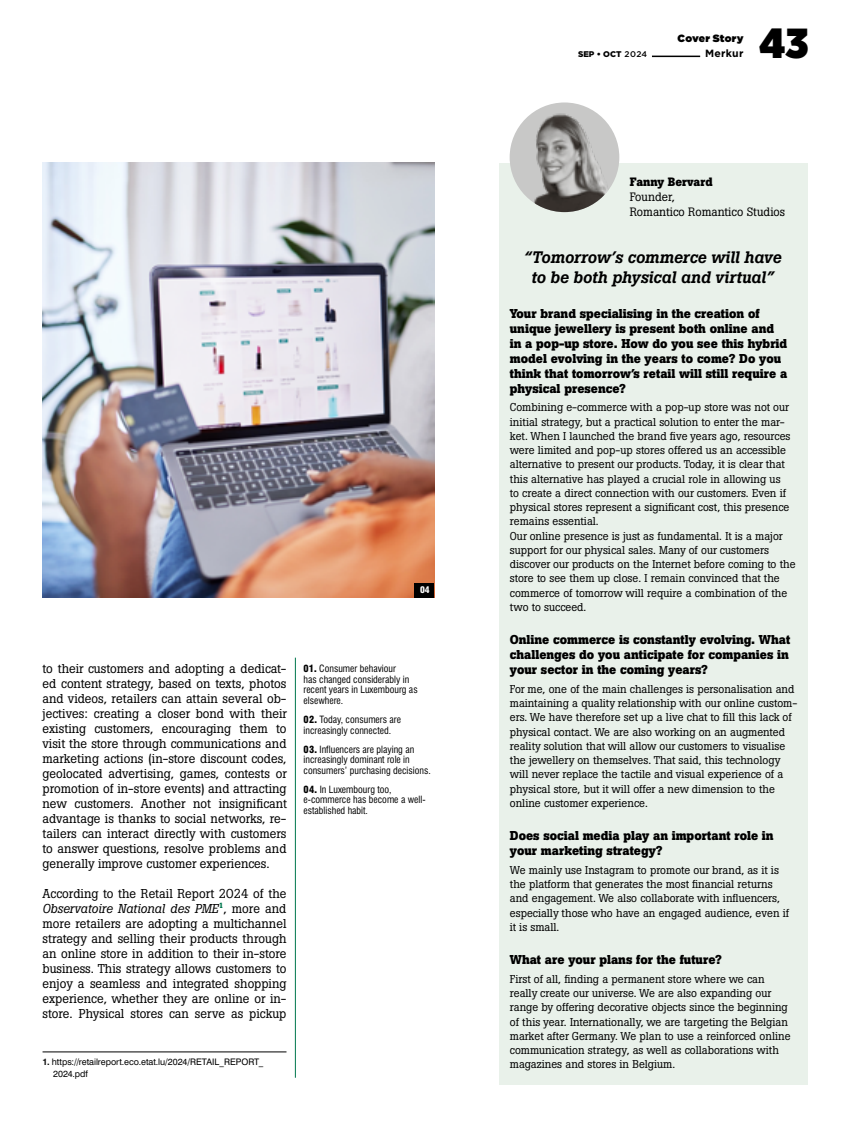
<style>
.page{position:relative;width:851px;height:1127px;background:#fff}
.page>*{position:absolute;margin:0;border:0;box-sizing:border-box;transform-origin:0 0}
.t1{font:900 42px "Gotham Narrow";color:#000}
.t2{font:italic 500 16.5px/19.5px "Boton Pro";letter-spacing:-.005em;color:#000;text-align:center}
.t3{font:12.75px/15px "Boton Pro";color:#000;text-align:justify}
.t4{font:700 12.75px/15px "Boton Pro";color:#000}
.t5{font:12px/15px "Boton Pro";color:#000}
.t6{font:700 12px "Boton Pro";color:#000}
.t7{font:11.25px/14.2px "Boton Pro";color:#000}
.t8{font:10.5px "Gotham Ultra";letter-spacing:.02em;color:#000}
.t9{font:700 10.5px "Gotham";letter-spacing:.025em;color:#000}
.t10{font:condensed 9.75px/10.5px "Swiss 721 BT";color:#000}
.t11{font:9px/12px "Swiss 721 BT";letter-spacing:-.005em;color:#000}
.t12{font:900 condensed 9px "Swiss 721 BT";color:#fff}
.t13{font:900 8.25px "Gotham";color:#000}
.s1{font-style:italic}
.s2{font-weight:700}
.s3{font-weight:900}
.s4{font-weight:500}
</style>
<div class="page">
<hr style="left:652px;top:56px;width:48px;height:1px;background:#000">
<div style="left:499px;top:163px;width:309px;height:921px;background:#e9f1ea"></div>
<img style="left:509px;top:102px;width:110px;height:110px;border-radius:55px">
<hr style="left:295px;top:658px;width:1px;height:420px;background:#00774e">
<img style="left:43px;top:163px;width:391px;height:435px">
<div style="left:415px;top:583px;width:19px;height:14px;background:#000"></div>
<hr style="left:43px;top:1051px;width:243px;height:1px;background:#000">
<p class="t12" style="left:420px;top:584px;width:11px">04</p>
<p class="t3" style="left:43px;top:661px;width:246px">to their customers and adopting a dedicat&shy;ed content strategy, based on texts, photos and videos, retailers can attain several ob&shy;jectives: creating a closer bond with their existing customers, encouraging them to visit the store through communications and marketing actions (in-store discount codes, geolocated advertising, games, contests or promotion of in-store events) and attracting new customers. Another not insignificant advantage is thanks to social networks, re&shy;tailers can interact directly with customers to answer questions, resolve problems and generally improve customer experiences.</p>
<p class="t3" style="left:43px;top:886px;width:245px">According to the Retail Report 2024 of the <span class="s1">Observatoire National des PME</span><sup>1</sup>, more and more retailers are adopting a multichannel strategy and selling their products through an online store in addition to their in-store business. This strategy allows customers to enjoy a seamless and integrated shopping experience, whether they are online or in&shy;store. Physical stores can serve as pickup</p>
<p class="t11" style="left:53px;top:1056px;width:212px;text-indent:-11px"><span class="s2">1.</span> https://retailreport.eco.etat.lu/2024/RETAIL_REPORT_<br>2024.pdf</p>
<p class="t10" style="left:303px;top:664px;width:116px"><span class="s3">01.</span> Consumer behaviour<br>has changed considerably in recent years in Luxembourg as elsewhere.</p>
<p class="t10" style="left:303px;top:714px;width:99px"><span class="s3">02.</span> Today, consumers are increasingly connected.</p>
<p class="t10" style="left:303px;top:744px;width:129px"><span class="s3">03.</span> Influencers are playing an increasingly dominant role in consumers’ purchasing decisions.</p>
<p class="t10" style="left:303px;top:784px;width:124px"><span class="s3">04.</span> In Luxembourg too, e-commerce has become a well&shy;established habit.</p>
<p class="t8" style="left:677px;top:33px;width:67px">Cover Story</p>
<p class="t13" style="left:578px;top:50px;width:70px">SEP • OCT <span class="s4">2024</span></p>
<p class="t9" style="left:705px;top:48px;width:40px">Merkur</p>
<h1 class="t1" style="left:759px;top:14px;width:50px">43</h1>
<p class="t6" style="left:629px;top:174px;width:84px">Fanny Bervard</p>
<p class="t5" style="left:629px;top:190px;width:157px">Founder,<br>Romantico Romantico Studios</p>
<h2 class="t2" style="left:523px;top:248px;width:259px">“Tomorrow’s commerce will have to be both physical and virtual”</h2>
<p class="t4" style="left:510px;top:306px;width:279px">Your brand specialising in the creation of unique jewellery is present both online and in a pop-up store. How do you see this hybrid model evolving in the years to come? Do you think that tomorrow’s retail will still require a physical presence?</p>
<p class="t7" style="left:510px;top:400px;width:287px">Combining e-commerce with a pop-up store was not our initial strategy, but a practical solution to enter the mar&shy;ket. When I launched the brand five years ago, resources were limited and pop-up stores offered us an accessible alternative to present our products. Today, it is clear that this alternative has played a crucial role in allowing us<br>to create a direct connection with our customers. Even if physical stores represent a significant cost, this presence remains essential.<br>Our online presence is just as fundamental. It is a major support for our physical sales. Many of our customers discover our products on the Internet before coming to the store to see them up close. I remain convinced that the commerce of tomorrow will require a combination of the two to succeed.</p>
<p class="t4" style="left:510px;top:632px;width:282px;text-align:justify">Online commerce is constantly evolving. What challenges do you anticipate for companies in your sector in the coming years?</p>
<p class="t7" style="left:510px;top:682px;width:289px">For me, one of the main challenges is personalisation and maintaining a quality relationship with our online custom&shy;ers. We have therefore set up a live chat to fill this lack of physical contact. We are also working on an augmented reality solution that will allow our customers to visualise the jewellery on themselves. That said, this technology will never replace the tactile and visual experience of a physical store, but it will offer a new dimension to the online customer experience.</p>
<p class="t4" style="left:510px;top:828px;width:265px">Does social media play an important role in your marketing strategy?</p>
<p class="t7" style="left:510px;top:863px;width:281px">We mainly use Instagram to promote our brand, as it is the platform that generates the most financial returns and engagement. We also collaborate with influencers, especially those who have an engaged audience, even if it is small.</p>
<p class="t4" style="left:510px;top:952px;width:213px">What are your plans for the future?</p>
<p class="t7" style="left:510px;top:972px;width:282px">First of all, finding a permanent store where we can really create our universe. We are also expanding our range by offering decorative objects since the beginning of this year. Internationally, we are targeting the Belgian market after Germany. We plan to use a reinforced online communication strategy, as well as collaborations with magazines and stores in Belgium.</p>
</div>
